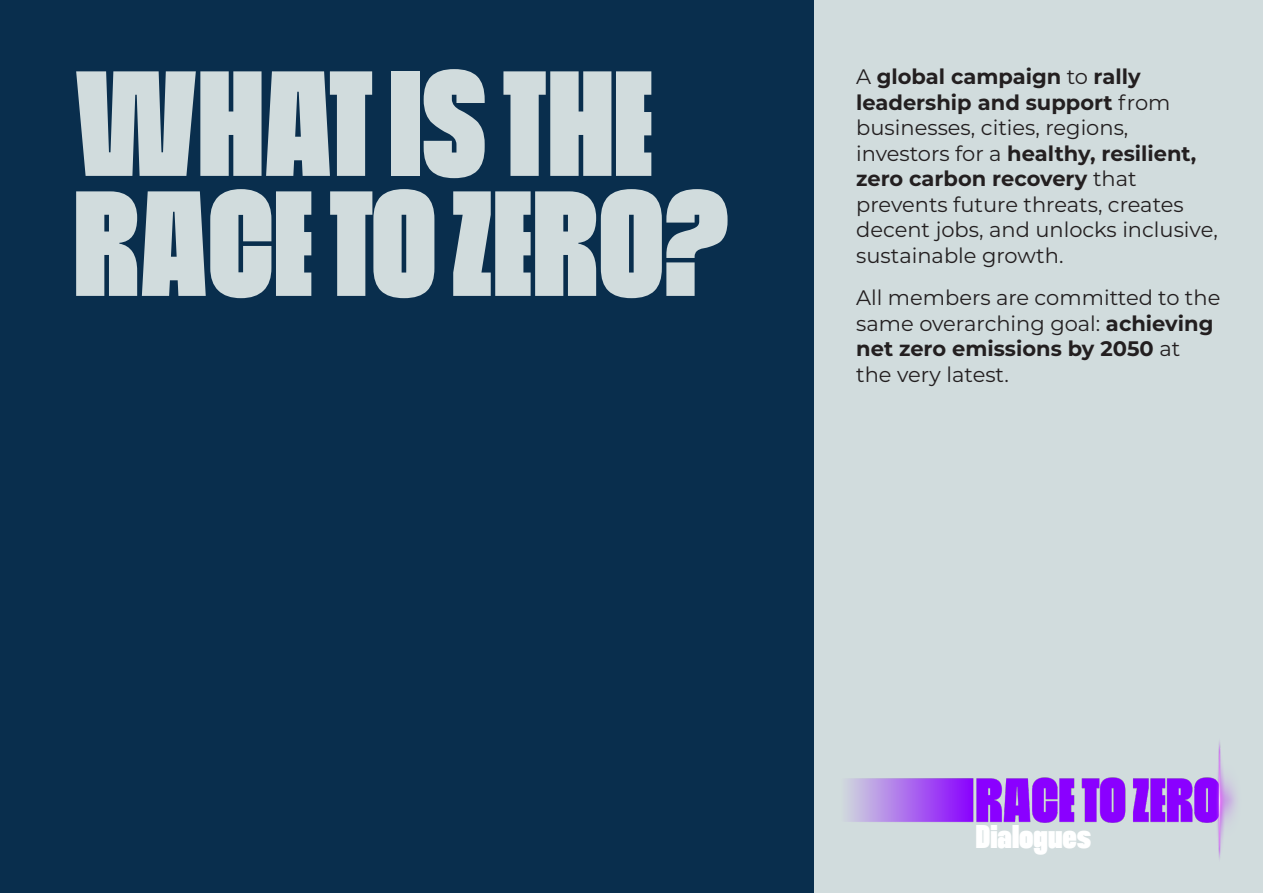
<style>
.page{position:relative;width:1263px;height:893px;background:#d1dcdd}
.page>*{position:absolute;margin:0;border:0;box-sizing:border-box;transform-origin:0 0}
.t1{font:150px/120px "Cinderblock 50";color:#d1dcdd}
.t2{font:33px "Cinderblock 50";color:#fff}
.t3{font:21px/25.5px "Montserrat";color:#231f20}
.s1{font-weight:700}
</style>
<div class="page">
<div style="left:0;top:0;width:814px;height:893px;background:#092e4d"></div>
<img style="left:847px;top:741px;width:389px;height:118px">
<p class="t1" style="left:74px;top:64px;width:657px">WHATISTHE<br>RACETOZERO?</p>
<p class="t3" style="left:856px;top:63px;width:363px">A <span class="s1">global campaign</span> to <span class="s1">rally leadership and support</span> from businesses, cities, regions, investors for a <span class="s1">healthy, resilient, zero carbon recovery</span> that prevents future threats, creates decent jobs, and unlocks inclusive, sustainable growth.</p>
<p class="t3" style="left:856px;top:284px;width:366px">All members are committed to the same overarching goal: <span class="s1">achieving net zero emissions by 2050</span> at the very latest.</p>
<p class="t2" style="left:976px;top:819px;width:117px">Dialogues</p>
</div>
